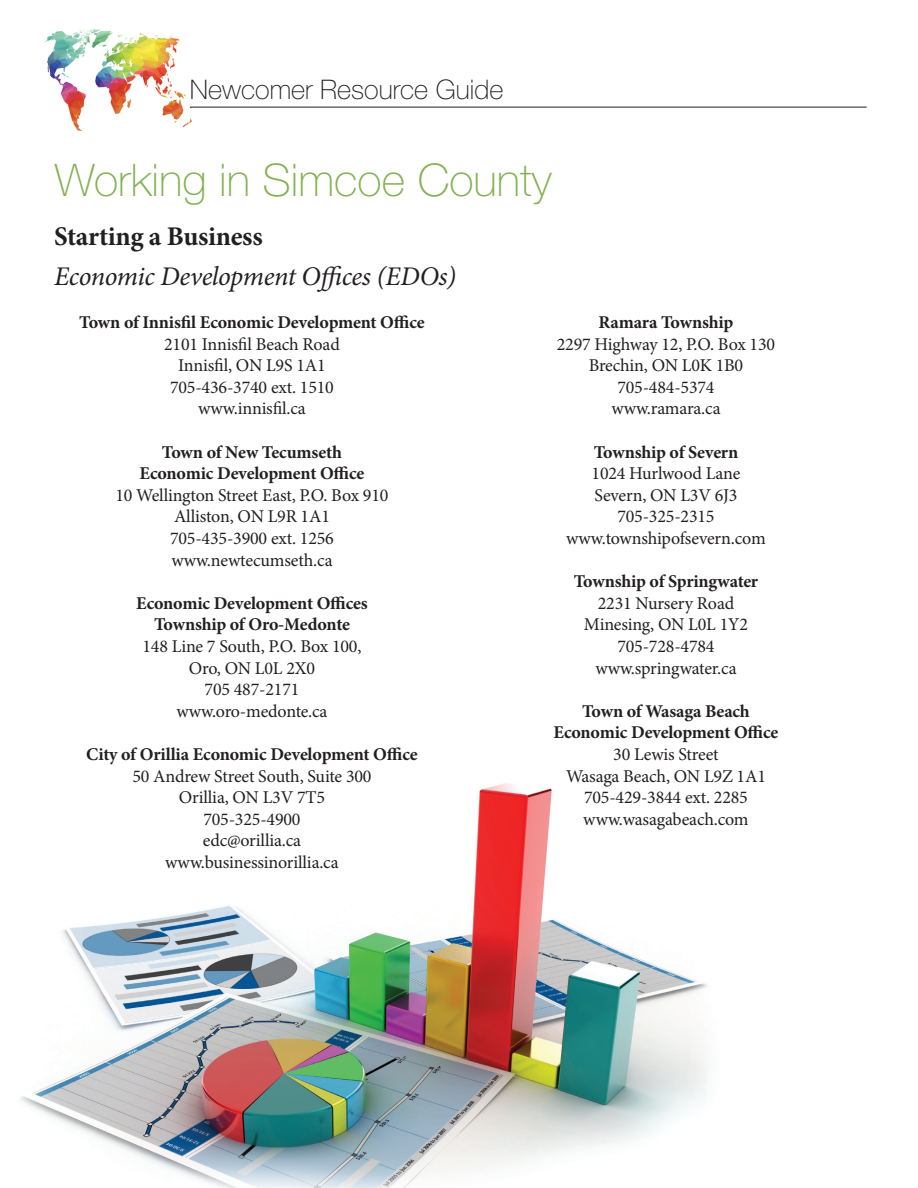
<style>
.page{position:relative;width:918px;height:1188px;background:#fff}
.page>*{position:absolute;margin:0;border:0;box-sizing:border-box;transform-origin:0 0}
.t1{font:100 45px "Helvetica Neue LT Std";color:#84b152}
.t2{font:italic 27px "Minion Pro";letter-spacing:-.015em;color:#231f20}
.t3{font:100 27px "Helvetica Neue LT Std";color:#231f20}
.t4{font:700 27px "Minion Pro";letter-spacing:-.01em;color:#231f20}
.t5{font:18px "Minion Pro";letter-spacing:-.01em;color:#231f20}
.t6{font:700 18px/21.6px "Minion Pro";letter-spacing:-.01em;color:#231f20;text-align:center}
</style>
<div class="page">
<img style="left:44px;top:29px;width:148px;height:102px">
<hr style="left:190px;top:107px;width:677px;height:1px;background:#231f20">
<img style="left:20px;top:783px;width:688px;height:405px">
<h2 class="t3" style="left:190px;top:74px;width:315px">Newcomer Resource Guide</h2>
<p class="t1" style="left:55px;top:154px;width:499px">Working in Simcoe County</p>
<p class="t4" style="left:54px;top:217px;width:210px">Starting a Business</p>
<p class="t2" style="left:54px;top:258px;width:404px">Economic Development Offices (EDOs)</p>
<p class="t6" style="left:79px;top:311px;width:347px">Town of Innisfil Economic Development Office</p>
<p class="t5" style="left:164px;top:332px;width:177px">2101 Innisfil Beach Road</p>
<p class="t5" style="left:178px;top:353px;width:149px">Innisfil, ON L9S 1A1</p>
<p class="t5" style="left:170px;top:375px;width:165px">705-436-3740 ext. 1510</p>
<p class="t5" style="left:198px;top:397px;width:109px">www.innisfil.ca</p>
<p class="t6" style="left:139px;top:441px;width:227px">Town of New Tecumseth<br>Economic Development Office</p>
<p class="t5" style="left:115px;top:483px;width:275px">10 Wellington Street East, P.O. Box 910</p>
<p class="t5" style="left:174px;top:505px;width:157px">Alliston, ON L9R 1A1</p>
<p class="t5" style="left:170px;top:526px;width:165px">705-435-3900 ext. 1256</p>
<p class="t5" style="left:171px;top:548px;width:163px">www.newtecumseth.ca</p>
<p class="t6" style="left:136px;top:592px;width:233px">Economic Development Offices</p>
<p class="t6" style="left:154px;top:614px;width:197px">Township of Oro-Medonte</p>
<p class="t5" style="left:142px;top:634px;width:221px">148 Line 7 South, P.O. Box 100,</p>
<p class="t5" style="left:189px;top:656px;width:128px">Oro, ON L0L 2X0</p>
<p class="t5" style="left:205px;top:677px;width:96px">705 487-2171</p>
<p class="t5" style="left:176px;top:699px;width:153px">www.oro-medonte.ca</p>
<p class="t6" style="left:86px;top:743px;width:333px">City of Orillia Economic Development Office</p>
<p class="t5" style="left:132px;top:764px;width:241px">50 Andrew Street South, Suite 300</p>
<p class="t5" style="left:179px;top:785px;width:148px">Orillia, ON L3V 7T5</p>
<p class="t5" style="left:203px;top:807px;width:99px">705-325-4900</p>
<p class="t5" style="left:203px;top:829px;width:100px">edc@orillia.ca</p>
<p class="t5" style="left:165px;top:850px;width:175px">www.businessinorillia.ca</p>
<p class="t6" style="left:599px;top:311px;width:136px">Ramara Township</p>
<p class="t5" style="left:557px;top:332px;width:220px">2297 Highway 12, P.O. Box 130</p>
<p class="t5" style="left:589px;top:353px;width:156px">Brechin, ON L0K 1B0</p>
<p class="t5" style="left:617px;top:375px;width:99px">705-484-5374</p>
<p class="t5" style="left:611px;top:397px;width:111px">www.ramara.ca</p>
<p class="t6" style="left:594px;top:441px;width:146px">Township of Severn</p>
<p class="t5" style="left:592px;top:461px;width:150px">1024 Hurlwood Lane</p>
<p class="t5" style="left:594px;top:483px;width:145px">Severn, ON L3V 6J3</p>
<p class="t5" style="left:617px;top:505px;width:99px">705-325-2315</p>
<p class="t5" style="left:566px;top:526px;width:201px">www.townshipofsevern.com</p>
<p class="t6" style="left:574px;top:571px;width:186px">Township of Springwater</p>
<p class="t5" style="left:598px;top:591px;width:138px">2231 Nursery Road</p>
<p class="t5" style="left:584px;top:613px;width:166px">Minesing, ON L0L 1Y2</p>
<p class="t5" style="left:617px;top:634px;width:99px">705-728-4784</p>
<p class="t5" style="left:595px;top:656px;width:143px">www.springwater.ca</p>
<p class="t6" style="left:553px;top:700px;width:227px">Town of Wasaga Beach<br>Economic Development Office</p>
<p class="t5" style="left:613px;top:742px;width:107px">30 Lewis Street</p>
<p class="t5" style="left:566px;top:764px;width:201px">Wasaga Beach, ON L9Z 1A1</p>
<p class="t5" style="left:584px;top:785px;width:165px">705-429-3844 ext. 2285</p>
<p class="t5" style="left:583px;top:807px;width:167px">www.wasagabeach.com</p>
</div>
